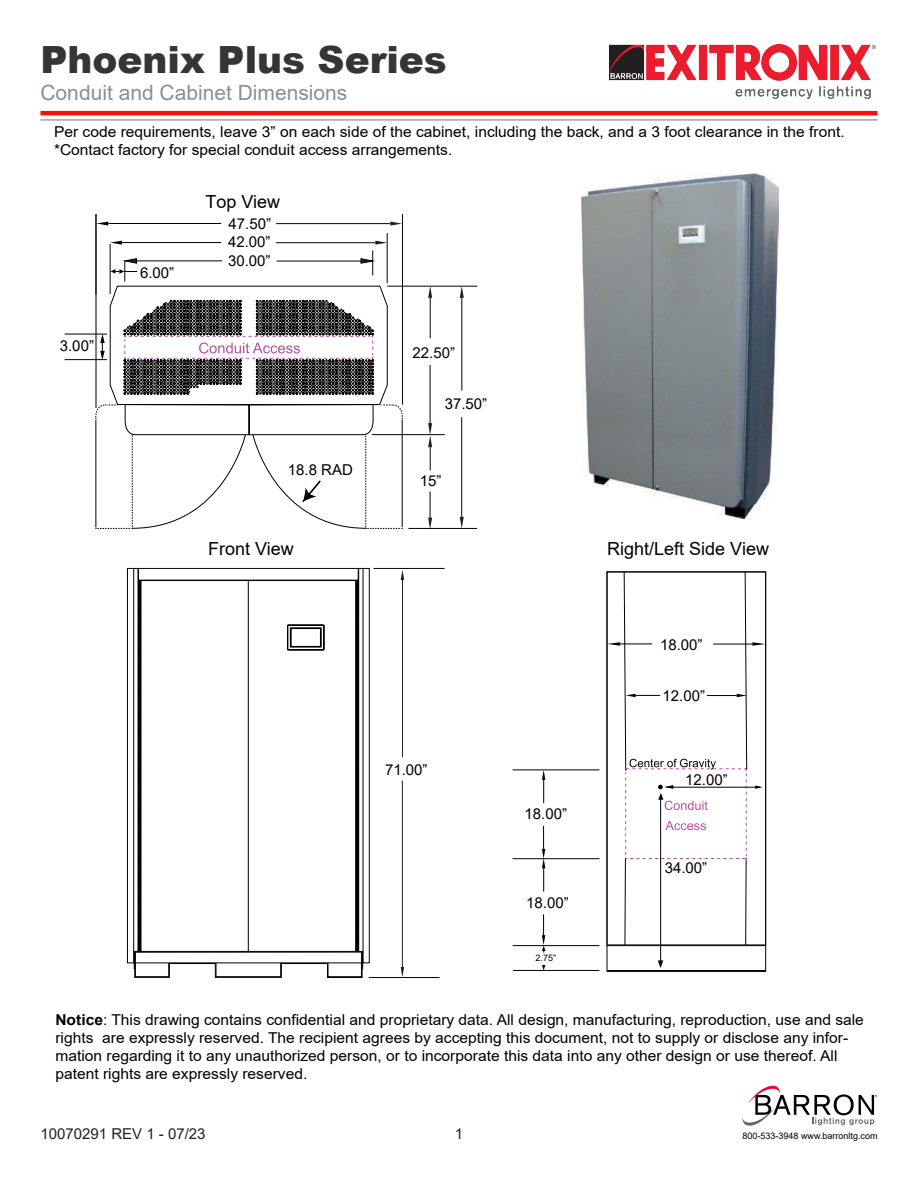
<style>
.page{position:relative;width:918px;height:1188px;background:#fff}
.page>*{position:absolute;margin:0;border:0;box-sizing:border-box;transform-origin:0 0}
.t1{font:900 37.5px "Arial";color:#343536}
.t2{font:21px "Arial";color:#888f96}
.t3{font:18px "Arial";color:#000}
.t4{font:15px/18px "Arial";color:#000;scale:1.04 1}
.t5{font:15px/18.1px "Arial";color:#000}
.t6{font:15px "Arial";color:#231f20}
.t7{font:9px "Arial";color:#000}
.s1{font-weight:700}
</style>
<div class="page">
<hr style="left:41px;top:111px;width:837px;height:4px;background:#fa0f0c">
<img style="left:610px;top:45px;width:265px;height:54px">
<hr style="left:41px;top:119px;width:837px;height:1px;background:#818181">
<svg style="left:742px;top:1085px;width:135px;height:41px"></svg>
<img style="left:582px;top:173px;width:197px;height:345px">
<hr style="left:108px;top:223px;width:113px;height:1px;background:#000">
<svg style="left:97px;top:222px;width:11px;height:4px"></svg>
<hr style="left:276px;top:223px;width:114px;height:1px;background:#000">
<svg style="left:390px;top:222px;width:12px;height:4px"></svg>
<hr style="left:430px;top:298px;width:1px;height:40px;background:#000">
<svg style="left:428px;top:287px;width:4px;height:11px"></svg>
<hr style="left:430px;top:365px;width:1px;height:58px;background:#000">
<svg style="left:428px;top:423px;width:4px;height:47px"></svg>
<svg style="left:428px;top:491px;width:4px;height:38px"></svg>
<hr style="left:372px;top:434px;width:73px;height:1px;background:#000">
<hr style="left:387px;top:286px;width:90px;height:1px;background:#000">
<hr style="left:402px;top:214px;width:1px;height:191px;background:#000">
<hr style="left:387px;top:233px;width:1px;height:50px;background:#000">
<hr style="left:96px;top:214px;width:1px;height:194px;background:#000">
<hr style="left:462px;top:298px;width:1px;height:93px;background:#000">
<svg style="left:460px;top:286px;width:4px;height:12px"></svg>
<hr style="left:461px;top:417px;width:1px;height:100px;background:#000">
<svg style="left:460px;top:517px;width:4px;height:12px"></svg>
<svg style="left:401px;top:570px;width:3px;height:10px"></svg>
<svg style="left:401px;top:967px;width:3px;height:10px"></svg>
<svg style="left:127px;top:568px;width:243px;height:410px"></svg>
<hr style="left:358px;top:568px;width:1px;height:383px;background:#000">
<hr style="left:357px;top:580px;width:1px;height:371px;background:#000">
<hr style="left:356px;top:580px;width:1px;height:371px;background:#000">
<hr style="left:141px;top:580px;width:1px;height:371px;background:#000">
<hr style="left:138px;top:568px;width:1px;height:383px;background:#000">
<hr style="left:139px;top:580px;width:1px;height:371px;background:#000">
<hr style="left:140px;top:580px;width:1px;height:371px;background:#000">
<hr style="left:141px;top:580px;width:215px;height:1px;background:#000">
<svg style="left:134px;top:586px;width:229px;height:391px"></svg>
<hr style="left:513px;top:770px;width:86px;height:1px;background:#000">
<hr style="left:513px;top:858px;width:86px;height:1px;background:#000">
<hr style="left:513px;top:945px;width:86px;height:1px;background:#000">
<svg style="left:542px;top:965px;width:3px;height:5px"></svg>
<svg style="left:542px;top:770px;width:3px;height:10px"></svg>
<svg style="left:542px;top:849px;width:3px;height:19px"></svg>
<svg style="left:542px;top:935px;width:3px;height:16px"></svg>
<hr style="left:660px;top:795px;width:1px;height:172px;background:#000">
<svg style="left:658px;top:960px;width:5px;height:8px"></svg>
<hr style="left:513px;top:970px;width:87px;height:1px;background:#000">
<hr style="left:374px;top:568px;width:71px;height:1px;background:#000">
<hr style="left:369px;top:977px;width:71px;height:1px;background:#000">
<hr style="left:65px;top:359px;width:42px;height:1px;background:#000">
<hr style="left:65px;top:334px;width:42px;height:1px;background:#000">
<svg style="left:95px;top:241px;width:308px;height:288px"></svg>
<svg style="left:607px;top:571px;width:158px;height:375px"></svg>
<h1 class="t1" style="left:40px;top:32px;width:408px">Phoenix Plus Series</h1>
<h2 class="t2" style="left:40px;top:78px;width:308px">Conduit and Cabinet Dimensions</h2>
<p class="t4" style="left:54px;top:123px;width:762px">Per code requirements, leave 3” on each side of the cabinet, including the back, and a 3 foot clearance in the front. *Contact factory for special conduit access arrangements.</p>
<p class="t3" style="left:205px;top:189px;width:76px">Top View</p>
<p class="t5" style="left:60px;top:336px;width:36px">3.00”</p>
<p class="t5" style="left:140px;top:263px;width:36px">6.00”</p>
<p class="t5" style="left:228px;top:214px;width:45px">47.50”<br>42.00”</p>
<p class="t5" style="left:228px;top:252px;width:44px">30.00”</p>
<p class="t5" style="left:288px;top:460px;width:67px">18.8 RAD</p>
<p class="t3" style="left:208px;top:536px;width:87px">Front View</p>
<p class="t5" style="left:413px;top:343px;width:44px">22.50”</p>
<p class="t5" style="left:445px;top:394px;width:44px">37.50”</p>
<p class="t5" style="left:420px;top:471px;width:23px">15”</p>
<p class="t5" style="left:385px;top:760px;width:44px">71.00”</p>
<p class="t5" style="left:525px;top:804px;width:44px">18.00”</p>
<p class="t5" style="left:526px;top:894px;width:44px">18.00”</p>
<p class="t7" style="left:536px;top:952px;width:22px">2.75”</p>
<p class="t3" style="left:607px;top:536px;width:164px">Right/Left Side View</p>
<p class="t5" style="left:660px;top:636px;width:44px">18.00”</p>
<p class="t5" style="left:663px;top:687px;width:44px">12.00”</p>
<p class="t5" style="left:685px;top:770px;width:44px">12.00”</p>
<p class="t5" style="left:665px;top:859px;width:44px">34.00”</p>
<p class="t4" style="left:55px;top:1010px;width:779px"><span class="s1">Notice</span>: This drawing contains confidential and proprietary data. All design, manufacturing, reproduction, use and sale rights are expressly reserved. The recipient agrees by accepting this document, not to supply or disclose any infor&shy;mation regarding it to any unauthorized person, or to incorporate this data into any other design or use thereof. All patent rights are expressly reserved.</p>
<p class="t6" style="left:41px;top:1124px;width:167px">10070291 REV 1 - 07/23</p>
<p class="t6" style="left:455px;top:1124px;width:10px">1</p>
<p class="t7" style="left:743px;top:1130px;width:137px">800-533-3948 www.barronltg.com</p>
</div>
